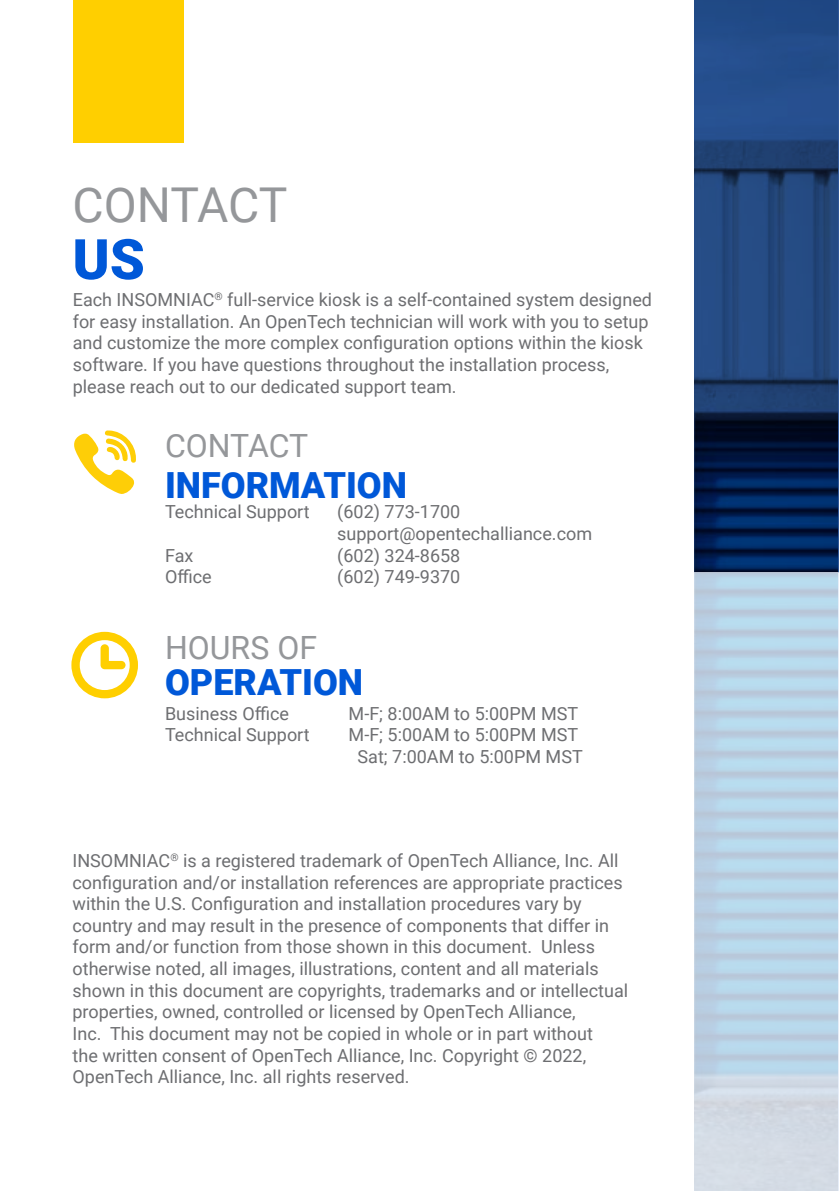
<style>
.page{position:relative;width:840px;height:1191px;background:#fff}
.page>*{position:absolute;margin:0;border:0;box-sizing:border-box;transform-origin:0 0}
.t1{font:900 56px "Roboto";color:#0058d8}
.t2{font:48px "Roboto";letter-spacing:-.01em;color:#95979a}
.t3{font:900 36px "Roboto";color:#0058d8}
.t4{font:32px "Roboto";color:#95979a}
.t5{font:18px/21.6px "Roboto";color:#6d6e71}
</style>
<div class="page">
<svg style="left:74px;top:430px;width:62px;height:64px"></svg>
<svg style="left:694px;top:0;width:144px;height:573px;background:#193c70"></svg>
<svg style="left:694px;top:573px;width:144px;height:618px;background:#bdd4e5"></svg>
<div style="left:73px;top:0;width:110px;height:142px;background:#ffcf00"></div>
<svg style="left:71px;top:632px;width:67px;height:66px"></svg>
<h2 class="t2" style="left:72px;top:172px;width:216px">CONTACT</h2>
<h1 class="t1" style="left:72px;top:220px;width:74px">US</h1>
<p class="t5" style="left:73px;top:288px;width:580px">Each INSOMNIAC<sup>®</sup> full-service kiosk is a self-contained system designed for easy installation. An OpenTech technician will work with you to setup and customize the more complex configuration options within the kiosk software. If you have questions throughout the installation process, please reach out to our dedicated support team.</p>
<h3 class="t4" style="left:165px;top:423px;width:145px">CONTACT</h3>
<h3 class="t3" style="left:165px;top:459px;width:243px">INFORMATION</h3>
<p class="t5" style="left:165px;top:500px;width:146px">Technical Support</p>
<p class="t5" style="left:165px;top:543px;width:48px">Fax<br>Office</p>
<h3 class="t4" style="left:165px;top:625px;width:153px">HOURS OF</h3>
<p class="t5" style="left:337px;top:500px;width:256px">(602) 773-1700 support@opentechalliance.com (602) 324-8658<br>(602) 749-9370</p>
<h3 class="t3" style="left:165px;top:657px;width:199px">OPERATION</h3>
<p class="t5" style="left:165px;top:701px;width:146px">Business Office<br>Technical Support</p>
<p class="t5" style="left:348px;top:701px;width:235px;text-align:center">M-F; 8:00AM to 5:00PM MST<br>M-F; 5:00AM to 5:00PM MST<br>Sat; 7:00AM to 5:00PM MST</p>
<p class="t5" style="left:72px;top:849px;width:557px">INSOMNIAC<sup>®</sup> is a registered trademark of OpenTech Alliance, Inc. All configuration and/or installation references are appropriate practices within the U.S. Configuration and installation procedures vary by country and may result in the presence of components that differ in form and/or function from those shown in this document. Unless otherwise noted, all images, illustrations, content and all materials shown in this document are copyrights, trademarks and or intellectual properties, owned, controlled or licensed by OpenTech Alliance,<br>Inc. This document may not be copied in whole or in part without<br>the written consent of OpenTech Alliance, Inc. Copyright © 2022, OpenTech Alliance, Inc. all rights reserved.</p>
</div>
